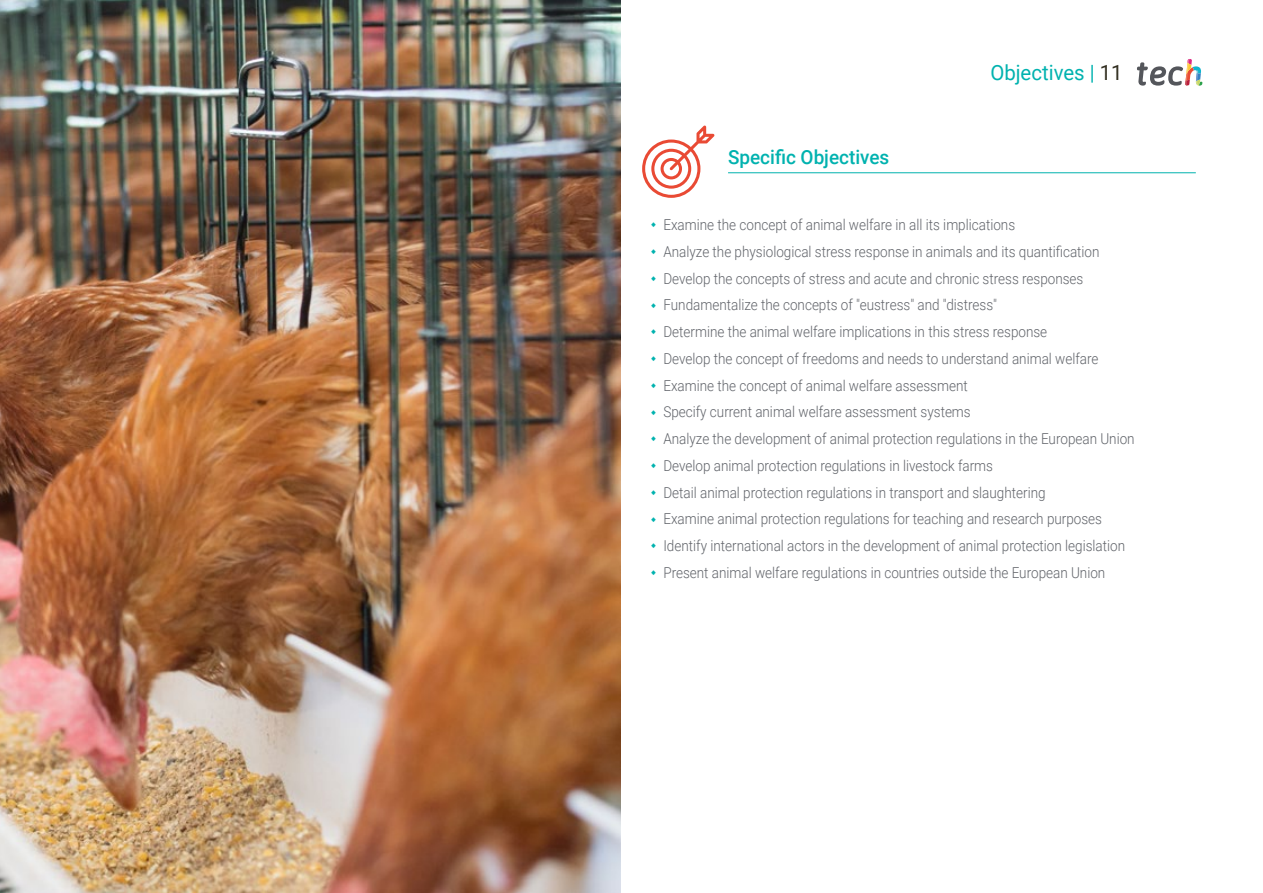
<style>
.page{position:relative;width:1263px;height:893px;background:#fff}
.page>*{position:absolute;margin:0;border:0;box-sizing:border-box;transform-origin:0 0}
.t1{font:21px "Roboto";color:#00b2af}
.t2{font:500 19.5px "Roboto";color:#00b2af}
.t3{font:300 15px/26.7px "Roboto";color:#61646a;scale:.9 1}
.s1{color:#312e20}
</style>
<div class="page">
<hr style="left:728px;top:172px;width:468px;height:1px;background:#00b2af">
<svg style="left:642px;top:125px;width:72px;height:73px"></svg>
<img style="left:0;top:0;width:621px;height:893px">
<svg style="left:1137px;top:59px;width:65px;height:27px"></svg>
<h2 class="t2" style="left:728px;top:144px;width:163px">Specific Objectives</h2>
<h1 class="t1" style="left:990px;top:57px;width:134px">Objectives | <span class="s1">11</span></h1>
<p class="t3" style="left:663px;top:211px;width:525px">Examine the concept of animal welfare in all its implications<br>Analyze the physiological stress response in animals and its quantification Develop the concepts of stress and acute and chronic stress responses Fundamentalize the concepts of "eustress" and "distress"<br>Determine the animal welfare implications in this stress response<br>Develop the concept of freedoms and needs to understand animal welfare Examine the concept of animal welfare assessment<br>Specify current animal welfare assessment systems<br>Analyze the development of animal protection regulations in the European Union Develop animal protection regulations in livestock farms<br>Detail animal protection regulations in transport and slaughtering<br>Examine animal protection regulations for teaching and research purposes Identify international actors in the development of animal protection legislation Present animal welfare regulations in countries outside the European Union</p>
</div>
